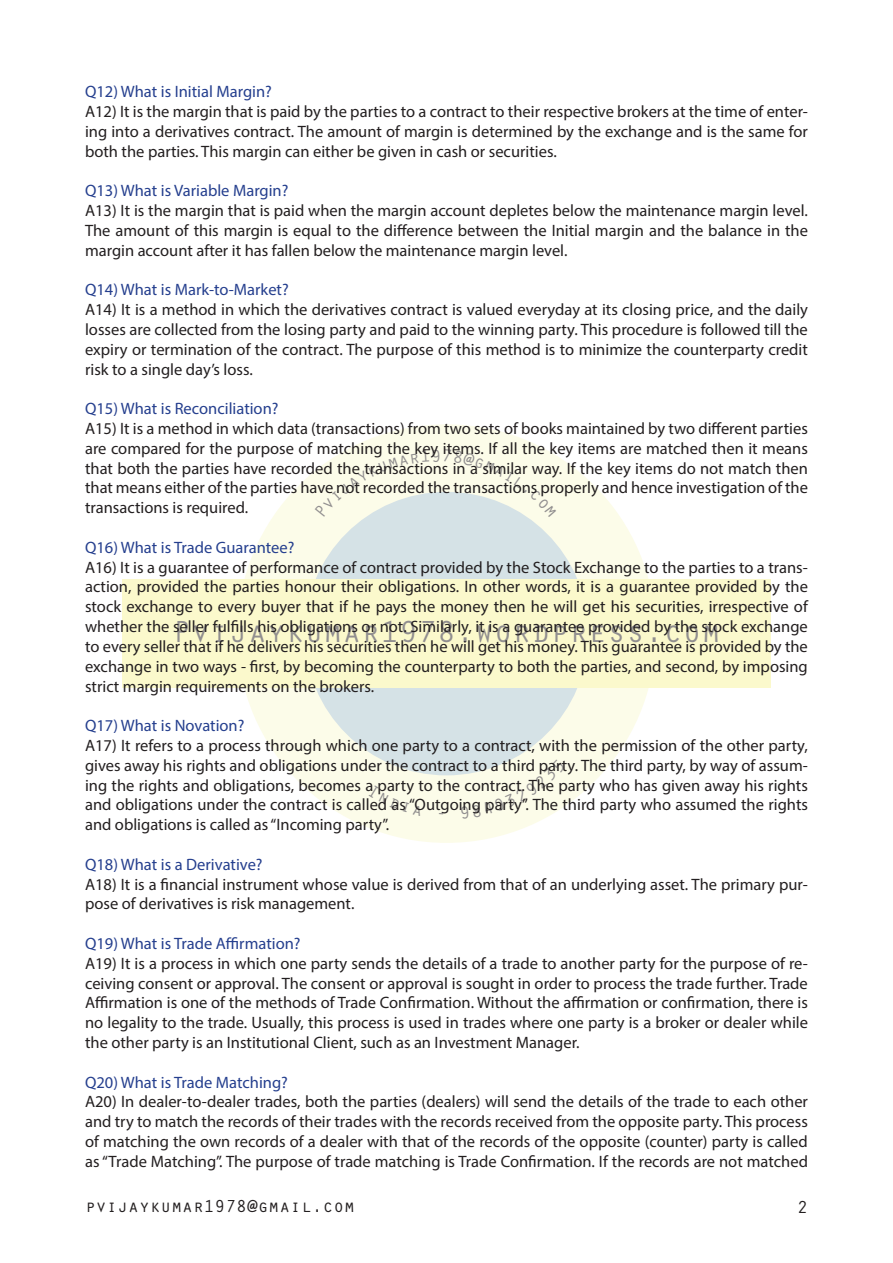
<style>
.page{position:relative;width:893px;height:1263px;background:#fff}
.page>*{position:absolute;margin:0;border:0;box-sizing:border-box;transform-origin:0 0}
.t1{font:31.5px "Orator Std";color:#231f20}
.t2{font:18px "Orator Std";color:#231f20}
.t3{font:16.5px/19.8px "Myriad Pro";color:#231f20;text-align:justify}
.t4{font:16.5px "Myriad Pro";color:#253f8e}
</style>
<div class="page">
<div style="left:237px;top:424px;width:419px;height:419px;background:#fcfce9;border-radius:50%"></div>
<div style="left:305px;top:492px;width:283px;height:283px;background:#d5e2e6;border-radius:50%"></div>
<div style="left:122px;top:580px;width:648px;height:108px;background:#fbf9cc"></div>
<svg style="left:461px;top:759px;width:104px;height:59px"></svg>
<svg style="left:316px;top:449px;width:241px;height:68px"></svg>
<p class="t4" style="left:85px;top:82px;width:188px">Q12) What is Initial Margin?</p>
<p class="t3" style="left:85px;top:102px;width:724px">A12) It is the margin that is paid by the parties to a contract to their respective brokers at the time of enter&shy;ing into a derivatives contract. The amount of margin is determined by the exchange and is the same for both the parties. This margin can either be given in cash or securities.</p>
<p class="t4" style="left:85px;top:181px;width:205px">Q13) What is Variable Margin?</p>
<p class="t3" style="left:85px;top:201px;width:724px">A13) It is the margin that is paid when the margin account depletes below the maintenance margin level.<br>The amount of this margin is equal to the difference between the Initial margin and the balance in the margin account after it has fallen below the maintenance margin level.</p>
<p class="t4" style="left:85px;top:280px;width:205px">Q14) What is Mark-to-Market?</p>
<p class="t3" style="left:85px;top:300px;width:724px">A14) It is a method in which the derivatives contract is valued everyday at its closing price, and the daily losses are collected from the losing party and paid to the winning party. This procedure is followed till the expiry or termination of the contract. The purpose of this method is to minimize the counterparty credit risk to a single day’s loss.</p>
<p class="t4" style="left:85px;top:399px;width:195px">Q15) What is Reconciliation?</p>
<p class="t3" style="left:85px;top:418px;width:724px">A15) It is a method in which data (transactions) from two sets of books maintained by two different parties are compared for the purpose of matching the key items. If all the key items are matched then it means that both the parties have recorded the transactions in a similar way. If the key items do not match then that means either of the parties have not recorded the transactions properly and hence investigation of the transactions is required.</p>
<p class="t4" style="left:85px;top:537px;width:211px">Q16) What is Trade Guarantee?</p>
<p class="t3" style="left:85px;top:557px;width:724px">A16) It is a guarantee of performance of contract provided by the Stock Exchange to the parties to a trans&shy;action, provided the parties honour their obligations. In other words, it is a guarantee provided by the stock exchange to every buyer that if he pays the money then he will get his securities, irrespective of whether the seller fulfills his obligations or not. Similarly, it is a guarantee provided by the stock exchange to every seller that if he delivers his securities then he will get his money. This guarantee is provided by the exchange in two ways - first, by becoming the counterparty to both the parties, and second, by imposing strict margin requirements on the brokers.</p>
<p class="t4" style="left:85px;top:715px;width:161px">Q17) What is Novation?</p>
<p class="t3" style="left:85px;top:735px;width:724px">A17) It refers to a process through which one party to a contract, with the permission of the other party, gives away his rights and obligations under the contract to a third party. The third party, by way of assum&shy;ing the rights and obligations, becomes a party to the contract. The party who has given away his rights and obligations under the contract is called as “Outgoing party”. The third party who assumed the rights and obligations is called as “Incoming party”.</p>
<p class="t4" style="left:85px;top:854px;width:179px">Q18) What is a Derivative?</p>
<p class="t3" style="left:85px;top:874px;width:724px">A18) It is a financial instrument whose value is derived from that of an underlying asset. The primary pur&shy;pose of derivatives is risk management.</p>
<p class="t4" style="left:85px;top:933px;width:217px">Q19) What is Trade Affirmation?</p>
<p class="t3" style="left:85px;top:953px;width:724px">A19) It is a process in which one party sends the details of a trade to another party for the purpose of re&shy;ceiving consent or approval. The consent or approval is sought in order to process the trade further. Trade Affirmation is one of the methods of Trade Confirmation. Without the affirmation or confirmation, there is no legality to the trade. Usually, this process is used in trades where one party is a broker or dealer while the other party is an Institutional Client, such as an Investment Manager.</p>
<p class="t4" style="left:85px;top:1072px;width:204px">Q20) What is Trade Matching?</p>
<p class="t3" style="left:85px;top:1092px;width:724px">A20) In dealer-to-dealer trades, both the parties (dealers) will send the details of the trade to each other and try to match the records of their trades with the records received from the opposite party. This process of matching the own records of a dealer with that of the records of the opposite (counter) party is called as “Trade Matching”. The purpose of trade matching is Trade Confirmation. If the records are not matched</p>
<h1 class="t1" style="left:172px;top:609px;width:550px">Pvijaykumar1978.wordpress.com</h1>
<p class="t2" style="left:85px;top:1193px;width:272px">pvijaykumar1978@gmail.com</p>
<p class="t2" style="left:797px;top:1194px;width:12px">2</p>
</div>
